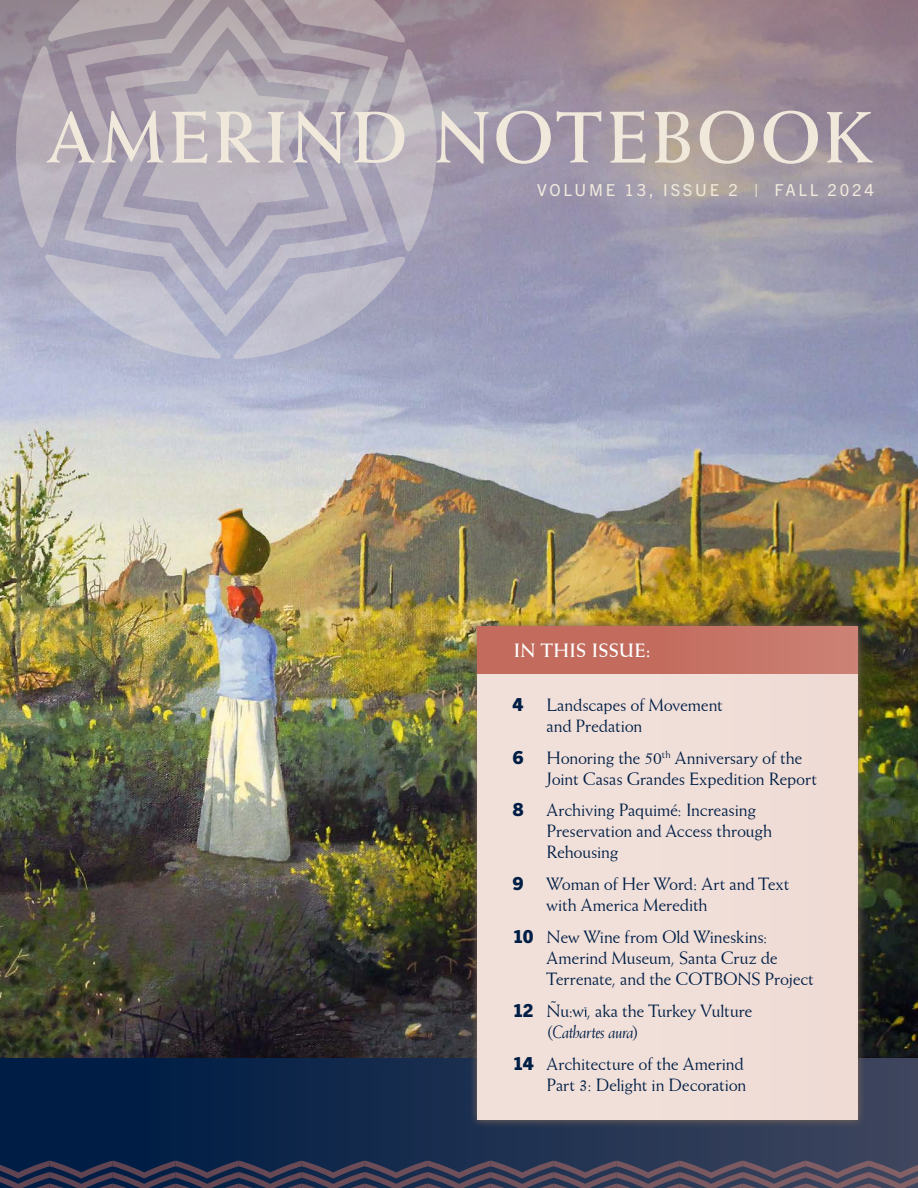
<style>
.page{position:relative;width:918px;height:1188px;background:#fff}
.page>*{position:absolute;margin:0;border:0;box-sizing:border-box;transform-origin:0 0}
.t1{font:700 73.8px "Weiss BT";letter-spacing:.035em;color:#f0e9db}
.t2{font:700 19.5px "Weiss BT";letter-spacing:.01em;color:#fff}
.t3{font:18px/21px "Weiss BT";letter-spacing:-.015em;color:#001e45}
.t4{font:800 18px "Trade Gothic Next LT Pro";color:#001e45}
.t5{font:16.5px "Trade Gothic Next LT Pro";letter-spacing:.17em;color:#f0e9db}
.s1{font-family:"Trade Gothic Next LT Pro";font-weight:800}
.s2{font-style:italic}
</style>
<div class="page">
<img style="left:0;top:483px;width:918px;height:575px">
<svg style="left:0;top:0;width:918px;height:483px"></svg>
<div style="left:0;top:1058px;width:918px;height:130px;background:#001e45"></div>
<svg style="left:0;top:1161px;width:117px;height:27px"></svg>
<div style="left:117px;top:1049px;width:801px;height:139px;background:#fff;opacity:.14"></div>
<img style="left:469px;top:618px;width:397px;height:511px">
<div style="left:477px;top:627px;width:381px;height:493px;background:#f1e0da"></div>
<div style="left:477px;top:626px;width:381px;height:48px;background:#c36c5e"></div>
<div style="left:750px;top:626px;width:108px;height:48px;background:#c97c6f"></div>
<svg style="left:584px;top:1007px;width:3px;height:10px"></svg>
<svg style="left:16px;top:0;width:421px;height:359px"></svg>
<h1 class="t1" style="left:47px;top:92px;width:828px">AMERIND NOTEBOOK</h1>
<p class="t5" style="left:537px;top:178px;width:338px">VOLUME 13, ISSUE 2 | FALL 2024</p>
<p class="t2" style="left:514px;top:638px;width:139px">IN THIS ISSUE:</p>
<p class="t4" style="left:513px;top:692px;width:12px">4</p>
<p class="t3" style="left:547px;top:694px;width:178px">Landscapes of Movement and Predation</p>
<p class="t4" style="left:513px;top:744px;width:12px">6</p>
<p class="t3" style="left:547px;top:747px;width:272px">Honoring the 50<sup>th</sup> Anniversary of the<br>Joint Casas Grandes Expedition Report</p>
<p class="t4" style="left:513px;top:797px;width:12px">8</p>
<p class="t3" style="left:547px;top:799px;width:227px">Archiving Paquimé: Increasing<br>Preservation and Access through<br>Rehousing</p>
<p class="t4" style="left:513px;top:871px;width:12px">9</p>
<p class="t3" style="left:547px;top:873px;width:244px">Woman of Her Word: Art and Text with America Meredith</p>
<p class="t3" style="left:547px;top:926px;width:269px;text-indent:-34px"><span class="s1">10</span> New Wine from Old Wineskins:<br>Amerind Museum, Santa Cruz de<br>Terrenate, and the COTBONS Project</p>
<p class="t3" style="left:547px;top:1000px;width:208px;text-indent:-34px"><span class="s1">12</span> Ñu:w , aka the Turkey Vulture (<span class="s2">Cathartes aura</span>)</p>
<p class="t3" style="left:513px;top:1053px;width:235px;text-align:right"><span class="s1">14</span> Architecture of the Amerind<br>Part 3: Delight in Decoration</p>
</div>
